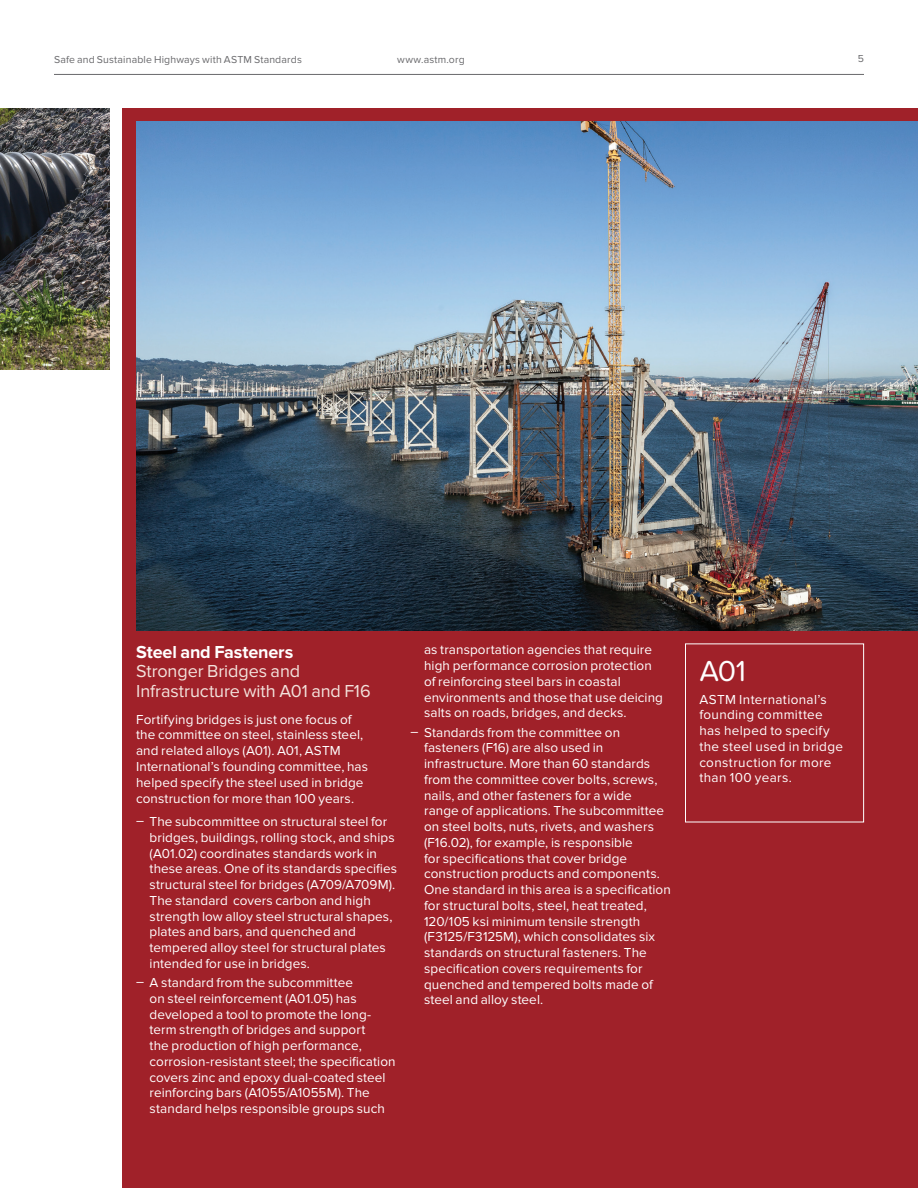
<style>
.page{position:relative;width:918px;height:1188px;background:#fff}
.page>*{position:absolute;margin:0;border:0;box-sizing:border-box;transform-origin:0 0}
.t1{font:30px "Proxima Nova Soft";color:#fff}
.t2{font:18px/19.5px "Proxima Nova";letter-spacing:-.005em;color:#f3e2dc}
.t3{font:700 18px "Proxima Nova";letter-spacing:-.01em;color:#fff}
.t4{font:13.5px/15.8px "Proxima Nova";letter-spacing:.005em;color:#fff}
.t5{font:13.5px/15.8px "Proxima Nova";letter-spacing:.025em;color:#fff}
.t6{font:10.5px "Proxima Nova";letter-spacing:.015em;color:#69696c}
</style>
<div class="page">
<div style="left:123px;top:108px;width:795px;height:1080px;background:#a02129"></div>
<hr style="left:54px;top:74px;width:810px;height:1px;background:#69696c">
<img style="left:136px;top:122px;width:782px;height:508px">
<img style="left:0;top:108px;width:109px;height:261px">
<div style="left:685px;top:644px;width:179px;height:178px;border:1px solid #fff"></div>
<p class="t6" style="left:54px;top:53px;width:249px">Safe and Sustainable Highways with ASTM Standards</p>
<p class="t6" style="left:397px;top:53px;width:69px">www.astm.org</p>
<p class="t6" style="left:858px;top:53px;width:8px">5</p>
<h2 class="t3" style="left:136px;top:641px;width:159px">Steel and Fasteners</h2>
<h2 class="t2" style="left:136px;top:662px;width:236px">Stronger Bridges and<br>Infrastructure with A01 and F16</h2>
<p class="t4" style="left:136px;top:712px;width:233px">Fortifying bridges is just one focus of the committee on steel, stainless steel, and related alloys (A01). A01, ASTM International’s founding committee, has helped specify the steel used in bridge construction for more than 100 years.</p>
<p class="t4" style="left:150px;top:814px;width:249px;text-indent:-14px">ͽ The subcommittee on structural steel for bridges, buildings, rolling stock, and ships (A01.02) coordinates standards work in these areas. One of its standards specifies structural steel for bridges (A709/A709M).<br>The standard covers carbon and high strength low alloy steel structural shapes, plates and bars, and quenched and tempered alloy steel for structural plates intended for use in bridges.</p>
<p class="t4" style="left:150px;top:975px;width:248px;text-indent:-14px">ͽ A standard from the subcommittee<br>on steel reinforcement (A01.05) has developed a tool to promote the long&shy;term strength of bridges and support<br>the production of high performance, corrosion-resistant steel; the specification covers zinc and epoxy dual-coated steel reinforcing bars (A1055/A1055M). The standard helps responsible groups such</p>
<p class="t4" style="left:424px;top:642px;width:240px">as transportation agencies that require high performance corrosion protection of reinforcing steel bars in coastal environments and those that use deicing salts on roads, bridges, and decks.</p>
<p class="t4" style="left:424px;top:724px;width:248px;text-indent:-14px">ͽ Standards from the committee on fasteners (F16) are also used in infrastructure. More than 60 standards from the committee cover bolts, screws, nails, and other fasteners for a wide<br>range of applications. The subcommittee on steel bolts, nuts, rivets, and washers (F16.02), for example, is responsible<br>for specifications that cover bridge construction products and components.<br>One standard in this area is a specification for structural bolts, steel, heat treated, 120/105 ksi minimum tensile strength (F3125/F3125M), which consolidates six standards on structural fasteners. The specification covers requirements for quenched and tempered bolts made of steel and alloy steel.</p>
<h1 class="t1" style="left:699px;top:654px;width:48px">A01</h1>
<p class="t5" style="left:699px;top:691px;width:145px">ASTM International’s founding committee has helped to specify the steel used in bridge construction for more than 100 years.</p>
</div>
